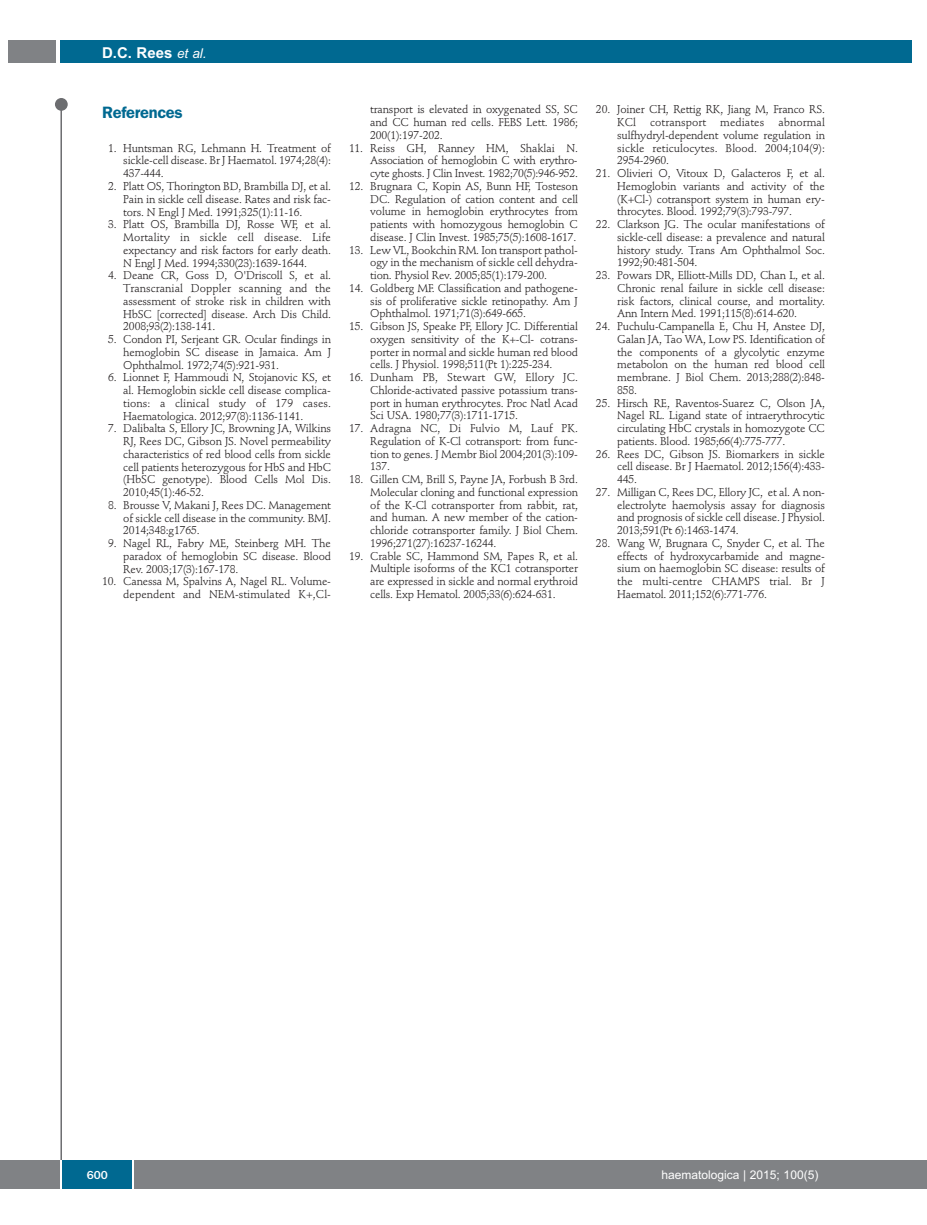
<style>
.page{position:relative;width:927px;height:1225px;background:#fff}
.page>*{position:absolute;margin:0;border:0;box-sizing:border-box;transform-origin:0 0}
.t1{font:600 16.5px "Franklin Gothic";letter-spacing:-.015em;color:#006991}
.t2{font:700 15px "Arial";color:#fff}
.t3{font:12px "Arial";color:#fff}
.t4{font:500 12px "Franklin Gothic";color:#fff}
.t5{font:11.25px/12.8px "Stempel Schneidler";letter-spacing:-.015em;color:#231f20;text-align:justify}
.t6{font:11.25px "Stempel Schneidler";letter-spacing:.005em;color:#231f20}
.s1{font-weight:400;font-style:italic;font-size:13.5px}
</style>
<div class="page">
<div style="left:909px;top:1160px;width:18px;height:28px;background:#808285"></div>
<div style="left:55px;top:98px;width:13px;height:13px;background:#6c6d70;border-radius:50%"></div>
<hr style="left:60px;top:101px;width:2px;height:1061px;background:#6c6d70">
<div style="left:60px;top:40px;width:852px;height:22px;background:#006991"></div>
<div style="left:9px;top:40px;width:47px;height:22px;background:#808285"></div>
<div style="left:0;top:1160px;width:911px;height:28px;background:#808285"></div>
<div style="left:62px;top:1160px;width:71px;height:28px;background:#006991"></div>
<hr style="left:60px;top:1160px;width:2px;height:28px;background:#fff">
<svg style="left:133px;top:1160px;width:1px;height:28px"></svg>
<h2 class="t2" style="left:102px;top:44px;width:106px">D.C. Rees <span class="s1">et al.</span></h2>
<h1 class="t1" style="left:102px;top:106px;width:82px">References</h1>
<p class="t5" style="left:123px;top:143px;width:209px;text-indent:-15px">1. Huntsman RG, Lehmann H. Treatment of sickle-cell disease. Br J Haematol. 1974;28(4):<br>437-444.</p>
<p class="t5" style="left:123px;top:181px;width:209px;text-indent:-15px">2. Platt OS, Thorington BD, Brambilla DJ, et al.<br>Pain in sickle cell disease. Rates and risk fac&shy;tors. N Engl J Med. 1991;325(1):11-16.</p>
<p class="t5" style="left:123px;top:219px;width:209px;text-indent:-15px">3. Platt OS, Brambilla DJ, Rosse WF, et al.<br>Mortality in sickle cell disease. Life expectancy and risk factors for early death.<br>N Engl J Med. 1994;330(23):1639-1644.</p>
<p class="t5" style="left:123px;top:270px;width:209px;text-indent:-15px">4. Deane CR, Goss D, O'Driscoll S, et al.<br>Transcranial Doppler scanning and the assessment of stroke risk in children with HbSC [corrected] disease. Arch Dis Child.<br>2008;93(2):138-141.</p>
<p class="t5" style="left:123px;top:334px;width:209px;text-indent:-15px">5. Condon PI, Serjeant GR. Ocular findings in hemoglobin SC disease in Jamaica. Am J Ophthalmol. 1972;74(5):921-931.</p>
<p class="t5" style="left:123px;top:372px;width:209px;text-indent:-15px">6. Lionnet F, Hammoudi N, Stojanovic KS, et al. Hemoglobin sickle cell disease complica&shy;tions: a clinical study of 179 cases.<br>Haematologica. 2012;97(8):1136-1141.</p>
<p class="t5" style="left:123px;top:423px;width:209px;text-indent:-15px">7. Dalibalta S, Ellory JC, Browning JA, Wilkins RJ, Rees DC, Gibson JS. Novel permeability characteristics of red blood cells from sickle cell patients heterozygous for HbS and HbC (HbSC genotype). Blood Cells Mol Dis.<br>2010;45(1):46-52.</p>
<p class="t5" style="left:123px;top:500px;width:209px;text-indent:-15px">8. Brousse V, Makani J, Rees DC. Management of sickle cell disease in the community. BMJ.<br>2014;348:g1765.</p>
<p class="t5" style="left:123px;top:538px;width:209px;text-indent:-15px">9. Nagel RL, Fabry ME, Steinberg MH. The paradox of hemoglobin SC disease. Blood Rev. 2003;17(3):167-178.</p>
<p class="t5" style="left:102px;top:576px;width:230px;text-align:right">10. Canessa M, Spalvins A, Nagel RL. Volume&shy;dependent and NEM-stimulated K+,Cl-</p>
<p class="t5" style="left:370px;top:104px;width:209px">transport is elevated in oxygenated SS, SC and CC human red cells. FEBS Lett. 1986; 200(1):197-202.</p>
<p class="t5" style="left:370px;top:142px;width:209px;text-indent:-21px">11. Reiss GH, Ranney HM, Shaklai N.<br>Association of hemoglobin C with erythro&shy;cyte ghosts. J Clin Invest. 1982;70(5):946-952.</p>
<p class="t5" style="left:370px;top:181px;width:209px;text-indent:-21px">12. Brugnara C, Kopin AS, Bunn HF, Tosteson DC. Regulation of cation content and cell volume in hemoglobin erythrocytes from patients with homozygous hemoglobin C disease. J Clin Invest. 1985;75(5):1608-1617.</p>
<p class="t5" style="left:370px;top:244px;width:209px;text-indent:-21px">13. Lew VL, Bookchin RM. Ion transport pathol&shy;ogy in the mechanism of sickle cell dehydra&shy;tion. Physiol Rev. 2005;85(1):179-200.</p>
<p class="t5" style="left:370px;top:283px;width:209px;text-indent:-21px">14. Goldberg MF. Classification and pathogene&shy;sis of proliferative sickle retinopathy. Am J Ophthalmol. 1971;71(3):649-665.</p>
<p class="t5" style="left:370px;top:321px;width:209px;text-indent:-21px">15. Gibson JS, Speake PF, Ellory JC. Differential oxygen sensitivity of the K+-Cl- cotrans&shy;porter in normal and sickle human red blood cells. J Physiol. 1998;511(Pt 1):225-234.</p>
<p class="t5" style="left:370px;top:372px;width:209px;text-indent:-21px">16. Dunham PB, Stewart GW, Ellory JC.<br>Chloride-activated passive potassium trans&shy;port in human erythrocytes. Proc Natl Acad Sci USA. 1980;77(3):1711-1715.</p>
<p class="t5" style="left:370px;top:423px;width:209px;text-indent:-21px">17. Adragna NC, Di Fulvio M, Lauf PK.<br>Regulation of K-Cl cotransport: from func&shy;tion to genes. J Membr Biol 2004;201(3):109- 137.</p>
<p class="t5" style="left:370px;top:474px;width:209px;text-indent:-21px">18. Gillen CM, Brill S, Payne JA, Forbush B 3rd.<br>Molecular cloning and functional expression of the K-Cl cotransporter from rabbit, rat, and human. A new member of the cation&shy;chloride cotransporter family. J Biol Chem.<br>1996;271(27):16237-16244.</p>
<p class="t5" style="left:370px;top:550px;width:209px;text-indent:-21px">19. Crable SC, Hammond SM, Papes R, et al.<br>Multiple isoforms of the KC1 cotransporter are expressed in sickle and normal erythroid cells. Exp Hematol. 2005;33(6):624-631.</p>
<p class="t5" style="left:617px;top:104px;width:209px;text-indent:-21px">20. Joiner CH, Rettig RK, Jiang M, Franco RS.<br>KCl</p>
<p class="t5" style="left:617px;top:117px;width:209px;text-indent:161px">abnormal sulfhydryl-dependent volume regulation in sickle reticulocytes. Blood. 2004;104(9):<br>2954-2960.</p>
<p class="t5" style="left:617px;top:168px;width:209px;text-indent:-21px">21. Olivieri O, Vitoux D, Galacteros F, et al.<br>Hemoglobin variants and activity of the (K+Cl-) cotransport system in human ery&shy;throcytes. Blood. 1992;79(3):793-797.</p>
<p class="t5" style="left:617px;top:219px;width:209px;text-indent:-21px">22. Clarkson JG. The ocular manifestations of sickle-cell disease: a prevalence and natural history study. Trans Am Ophthalmol Soc.<br>1992;90:481-504.</p>
<p class="t5" style="left:617px;top:270px;width:209px;text-indent:-21px">23. Powars DR, Elliott-Mills DD, Chan L, et al.<br>Chronic renal failure in sickle cell disease: risk factors, clinical course, and mortality.<br>Ann Intern Med. 1991;115(8):614-620.</p>
<p class="t5" style="left:617px;top:321px;width:209px;text-indent:-21px">24. Puchulu-Campanella E, Chu H, Anstee DJ, Galan JA, Tao WA, Low PS. Identification of the components of a glycolytic enzyme metabolon on the human red blood cell membrane. J Biol Chem. 2013;288(2):848- 858.</p>
<p class="t5" style="left:617px;top:397px;width:209px;text-indent:-21px">25. Hirsch RE, Raventos-Suarez C, Olson JA, Nagel RL. Ligand state of intraerythrocytic circulating HbC crystals in homozygote CC patients. Blood. 1985;66(4):775-777.</p>
<p class="t5" style="left:617px;top:448px;width:209px;text-indent:-21px">26. Rees DC, Gibson JS. Biomarkers in sickle cell disease. Br J Haematol. 2012;156(4):433- 445.</p>
<p class="t5" style="left:617px;top:487px;width:209px;text-indent:-21px">27. Milligan C, Rees DC, Ellory JC, et al. A non&shy;electrolyte haemolysis assay for diagnosis and prognosis of sickle cell disease. J Physiol.<br>2013;591(Pt 6):1463-1474.</p>
<p class="t5" style="left:617px;top:538px;width:209px;text-indent:-21px">28. Wang W, Brugnara C, Snyder C, et al. The effects of hydroxycarbamide and magne&shy;sium on haemoglobin SC disease: results of the multi-centre CHAMPS trial. Br J Haematol. 2011;152(6):771-776.</p>
<p class="t6" style="left:650px;top:117px;width:57px">cotransport</p>
<p class="t6" style="left:720px;top:117px;width:46px">mediates</p>
<p class="t4" style="left:87px;top:1167px;width:23px">600</p>
<p class="t3" style="left:661px;top:1167px;width:158px">haematologica | 2015; 100(5)</p>
</div>
